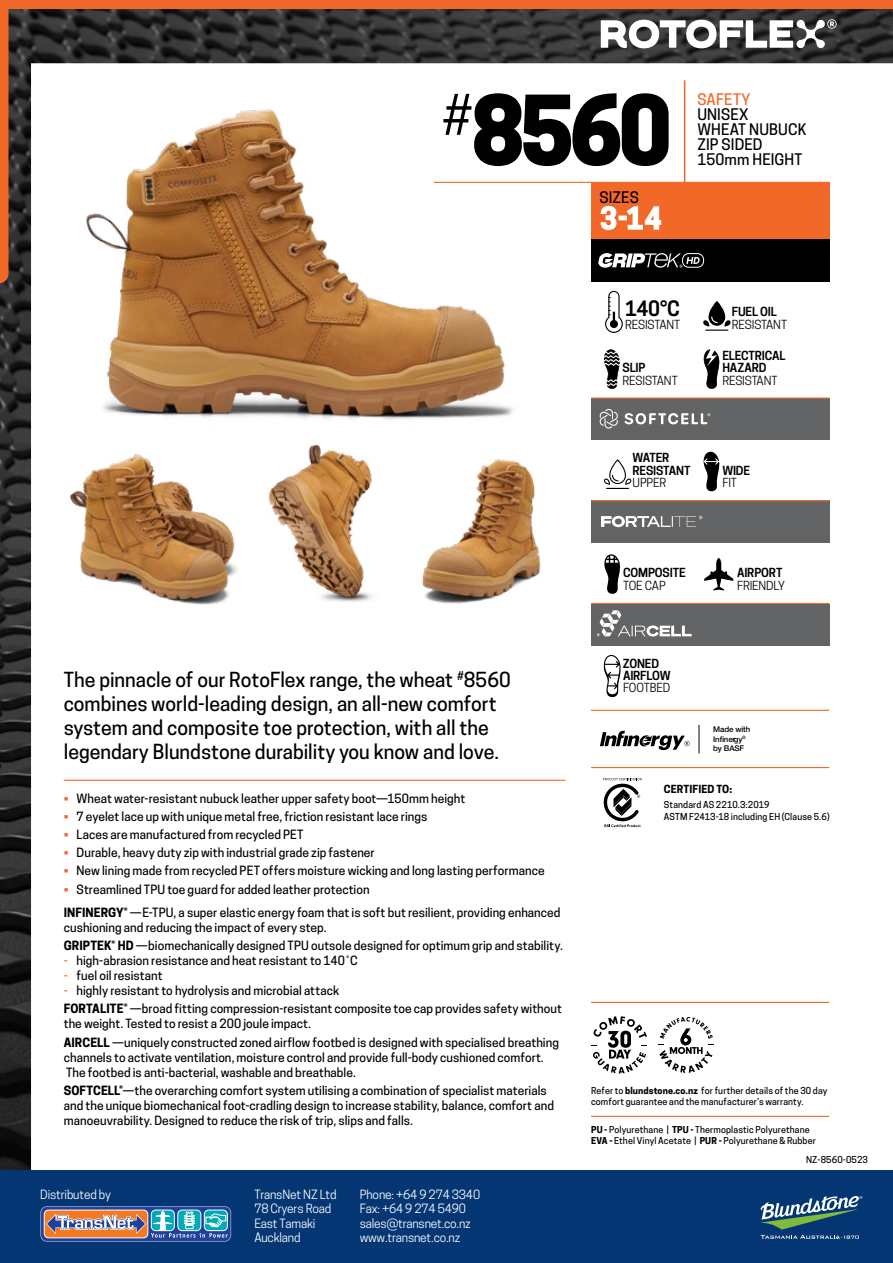
<style>
.page{position:relative;width:893px;height:1263px;background:#fff}
.page>*{position:absolute;margin:0;border:0;box-sizing:border-box;transform-origin:0 0}
.t1{font:800 90px "Cooper Hewitt";color:#000}
.t2{font:600 19.95px "Cooper Hewitt";color:#000}
.t3{font:500 19.5px/24px "Cooper Hewitt";color:#000}
.t4{font:500 15px/15px "Cooper Hewitt";letter-spacing:.01em;color:#000}
.t5{font:500 15px "Cooper Hewitt";letter-spacing:.015em;color:#f26829}
.t6{font:500 12px/18.1px "Cooper Hewitt";letter-spacing:.005em;color:#000}
.t7{font:12px/14.4px "Cooper Hewitt";letter-spacing:-.015em;color:#fff}
.t8{font:600 11.85px "Cooper Hewitt";letter-spacing:-.015em;color:#000}
.t9{font:11.85px "Cooper Hewitt";letter-spacing:-.015em;color:#000}
.t10{font:700 10.5px "Cooper Hewitt";letter-spacing:.005em;color:#000}
.t11{font:500 9px/10.8px "Cooper Hewitt";letter-spacing:.015em;color:#000}
.t12{font:500 7.95px/9.3px "Helvetica Neue LT Std";letter-spacing:-.015em;color:#000}
.s1{color:#f26829}
.s2{font-weight:700}
</style>
<div class="page">
<img style="left:0;top:9px;width:893px;height:1161px">
<div style="left:0;top:0;width:893px;height:9px;background:#f26829"></div>
<div style="left:0;top:1170px;width:893px;height:93px;background:#043673"></div>
<svg style="left:601px;top:19px;width:236px;height:29px"></svg>
<svg style="left:0;top:9px;width:9px;height:274px;background:#e56428"></svg>
<img style="left:41px;top:68px;width:526px;height:370px">
<img style="left:397px;top:445px;width:170px;height:164px">
<img style="left:62px;top:443px;width:188px;height:164px">
<img style="left:203px;top:438px;width:219px;height:165px">
<div style="left:591px;top:182px;width:238px;height:57px;background:#f26829"></div>
<div style="left:591px;top:239px;width:238px;height:43px;background:#000"></div>
<div style="left:591px;top:399px;width:238px;height:41px;background:#636466"></div>
<div style="left:591px;top:604px;width:238px;height:41px;background:#636466"></div>
<div style="left:591px;top:500px;width:238px;height:43px;background:#636466"></div>
<hr style="left:591px;top:603px;width:238px;height:1px;background:#f26829">
<hr style="left:591px;top:500px;width:238px;height:1px;background:#f26829">
<hr style="left:591px;top:397px;width:238px;height:2px;background:#f26829">
<svg style="left:592px;top:1016px;width:55px;height:57px"></svg>
<svg style="left:659px;top:1017px;width:55px;height:56px"></svg>
<svg style="left:703px;top:349px;width:17px;height:40px"></svg>
<svg style="left:604px;top:349px;width:16px;height:40px"></svg>
<svg style="left:604px;top:655px;width:17px;height:42px"></svg>
<svg style="left:599px;top:409px;width:19px;height:20px"></svg>
<svg style="left:624px;top:413px;width:86px;height:11px"></svg>
<svg style="left:597px;top:610px;width:95px;height:26px"></svg>
<svg style="left:604px;top:459px;width:28px;height:30px"></svg>
<svg style="left:605px;top:291px;width:18px;height:42px"></svg>
<svg style="left:699px;top:725px;width:1px;height:28px"></svg>
<svg style="left:600px;top:731px;width:90px;height:19px"></svg>
<svg style="left:602px;top:778px;width:40px;height:49px"></svg>
<svg style="left:598px;top:253px;width:106px;height:15px"></svg>
<svg style="left:604px;top:553px;width:17px;height:41px"></svg>
<svg style="left:704px;top:558px;width:29px;height:32px"></svg>
<svg style="left:601px;top:516px;width:101px;height:11px"></svg>
<svg style="left:703px;top:301px;width:28px;height:30px"></svg>
<svg style="left:703px;top:450px;width:17px;height:41px"></svg>
<hr style="left:591px;top:1116px;width:238px;height:1px;background:#f26829">
<hr style="left:591px;top:1002px;width:238px;height:1px;background:#f26829">
<hr style="left:684px;top:80px;width:1px;height:102px;background:#f26829">
<svg style="left:601px;top:206px;width:60px;height:24px"></svg>
<hr style="left:578px;top:138px;width:1px;height:95px;background:#fff">
<hr style="left:434px;top:182px;width:395px;height:1px;background:#f26829">
<hr style="left:591px;top:710px;width:238px;height:1px;background:#f26829">
<hr style="left:591px;top:767px;width:238px;height:1px;background:#f26829">
<hr style="left:64px;top:780px;width:502px;height:1px;background:#f26829">
<svg style="left:40px;top:1206px;width:191px;height:35px;background:#848b9a"></svg>
<svg style="left:760px;top:1196px;width:102px;height:43px"></svg>
<h1 class="t1" style="left:442px;top:77px;width:232px"><sup>#</sup>8560</h1>
<p class="t4" style="left:600px;top:190px;width:41px">SIZES</p>
<p class="t5" style="left:697px;top:90px;width:55px">SAFETY</p>
<p class="t4" style="left:697px;top:107px;width:111px">UNISEX<br>WHEAT NUBUCK<br>ZIP SIDED<br>150mm HEIGHT</p>
<h2 class="t2" style="left:625px;top:297px;width:56px">140°C</h2>
<p class="t9" style="left:625px;top:317px;width:57px">RESISTANT</p>
<p class="t8" style="left:623px;top:361px;width:24px">SLIP</p>
<p class="t9" style="left:623px;top:373px;width:57px">RESISTANT</p>
<p class="t8" style="left:632px;top:451px;width:38px">WATER</p>
<p class="t8" style="left:732px;top:305px;width:47px">FUEL OIL</p>
<p class="t9" style="left:732px;top:317px;width:57px">RESISTANT</p>
<p class="t8" style="left:722px;top:348px;width:65px">ELECTRICAL</p>
<p class="t9" style="left:722px;top:373px;width:57px">RESISTANT</p>
<p class="t8" style="left:722px;top:361px;width:46px">HAZARD</p>
<p class="t8" style="left:632px;top:463px;width:59px">RESISTANT</p>
<p class="t9" style="left:633px;top:476px;width:35px">UPPER</p>
<p class="t8" style="left:722px;top:463px;width:29px">WIDE</p>
<p class="t9" style="left:722px;top:475px;width:16px">FIT</p>
<h3 class="t3" style="left:64px;top:668px;width:448px">The pinnacle of our RotoFlex range, the wheat <sup>#</sup>8560 combines world-leading design, an all-new comfort system and composite toe protection, with all the legendary Blundstone durability you know and love.</h3>
<p class="t6" style="left:64px;top:789px;width:403px"><span class="s1">•</span> Wheat water-resistant nubuck leather upper safety boot—150mm height</p>
<p class="t6" style="left:64px;top:807px;width:365px"><span class="s1">•</span> 7 eyelet lace up with unique metal free, friction resistant lace rings</p>
<p class="t6" style="left:64px;top:825px;width:241px"><span class="s1">•</span> Laces are manufactured from recycled PET</p>
<p class="t6" style="left:64px;top:844px;width:313px"><span class="s1">•</span> Durable, heavy duty zip with industrial grade zip fastener</p>
<p class="t6" style="left:64px;top:862px;width:482px"><span class="s1">•</span> New lining made from recycled PET offers moisture wicking and long lasting performance</p>
<p class="t6" style="left:64px;top:877px;width:498px;line-height:23.5px"><span class="s1">•</span> Streamlined TPU toe guard for added leather protection<br><span class="s2">INFINERGY®</span> —E-TPU, a super elastic energy foam that is soft but resilient, providing enhanced</p>
<p class="t6" style="left:64px;top:918px;width:501px">cushioning and reducing the impact of every step.<br><span class="s2">GRIPTEK® HD</span> —biomechanically designed TPU outsole designed for optimum grip and stability.</p>
<p class="t6" style="left:64px;top:952px;width:295px"><span class="s1">-</span> high-abrasion resistance and heat resistant to 140˚C</p>
<p class="t6" style="left:64px;top:967px;width:100px"><span class="s1">-</span> fuel oil resistant</p>
<p class="t6" style="left:64px;top:982px;width:500px"><span class="s1">-</span> highly resistant to hydrolysis and microbial attack<br><span class="s2">FORTALITE®</span> —broad fitting compression-resistant composite toe cap provides safety without</p>
<p class="t6" style="left:64px;top:1015px;width:497px">the weight. Tested to resist a 200 joule impact.<br><span class="s2">AIRCELL</span> —uniquely constructed zoned airflow footbed is designed with specialised breathing</p>
<p class="t6" style="left:64px;top:1050px;width:481px;line-height:15px">channels to activate ventilation, moisture control and provide full-body cushioned comfort.<br>The footbed is anti-bacterial, washable and breathable.</p>
<p class="t6" style="left:64px;top:1083px;width:492px;line-height:15px"><span class="s2">SOFTCELL®</span>—the overarching comfort system utilising a combination of specialist materials and the unique biomechanical foot-cradling design to increase stability, balance, comfort and manoeuvrability. Designed to reduce the risk of trip, slips and falls.</p>
<p class="t7" style="left:40px;top:1187px;width:72px">Distributed by</p>
<p class="t7" style="left:254px;top:1187px;width:84px">TransNet NZ Ltd<br>78 Cryers Road<br>East Tamaki<br>Auckland</p>
<p class="t7" style="left:360px;top:1187px;width:122px">Phone: +64 9 274 3340<br>Fax: +64 9 274 5490 sales@transnet.co.nz www.transnet.co.nz</p>
<p class="t8" style="left:623px;top:566px;width:64px">COMPOSITE</p>
<p class="t9" style="left:623px;top:578px;width:44px">TOE CAP</p>
<p class="t8" style="left:623px;top:656px;width:38px">ZONED</p>
<p class="t8" style="left:623px;top:668px;width:49px">AIRFLOW</p>
<p class="t9" style="left:623px;top:681px;width:49px">FOOTBED</p>
<p class="t8" style="left:737px;top:566px;width:47px">AIRPORT</p>
<p class="t9" style="left:737px;top:578px;width:49px">FRIENDLY</p>
<p class="t12" style="left:713px;top:725px;width:39px">Made with<br>Infinergy<sup>® </sup>by BASF</p>
<p class="t10" style="left:664px;top:783px;width:70px">CERTIFIED TO:</p>
<p class="t11" style="left:664px;top:799px;width:167px;line-height:12px">Standard AS 2210.3:2019<br>ASTM F2413-18 including EH (Clause 5.6)</p>
<p class="t11" style="left:591px;top:1085px;width:238px">Refer to <span class="s2">blundstone.co.nz</span> for further details of the 30 day comfort guarantee and the manufacturer’s warranty.</p>
<p class="t11" style="left:591px;top:1124px;width:226px"><span class="s2">PU -</span> Polyurethane | <span class="s2">TPU -</span> Thermoplastic Polyurethane<br><span class="s2">EVA -</span> Ethel Vinyl Acetate | <span class="s2">PUR -</span> Polyurethane &amp; Rubber</p>
<p class="t11" style="left:806px;top:1154px;width:63px">NZ-8560-0523</p>
</div>
